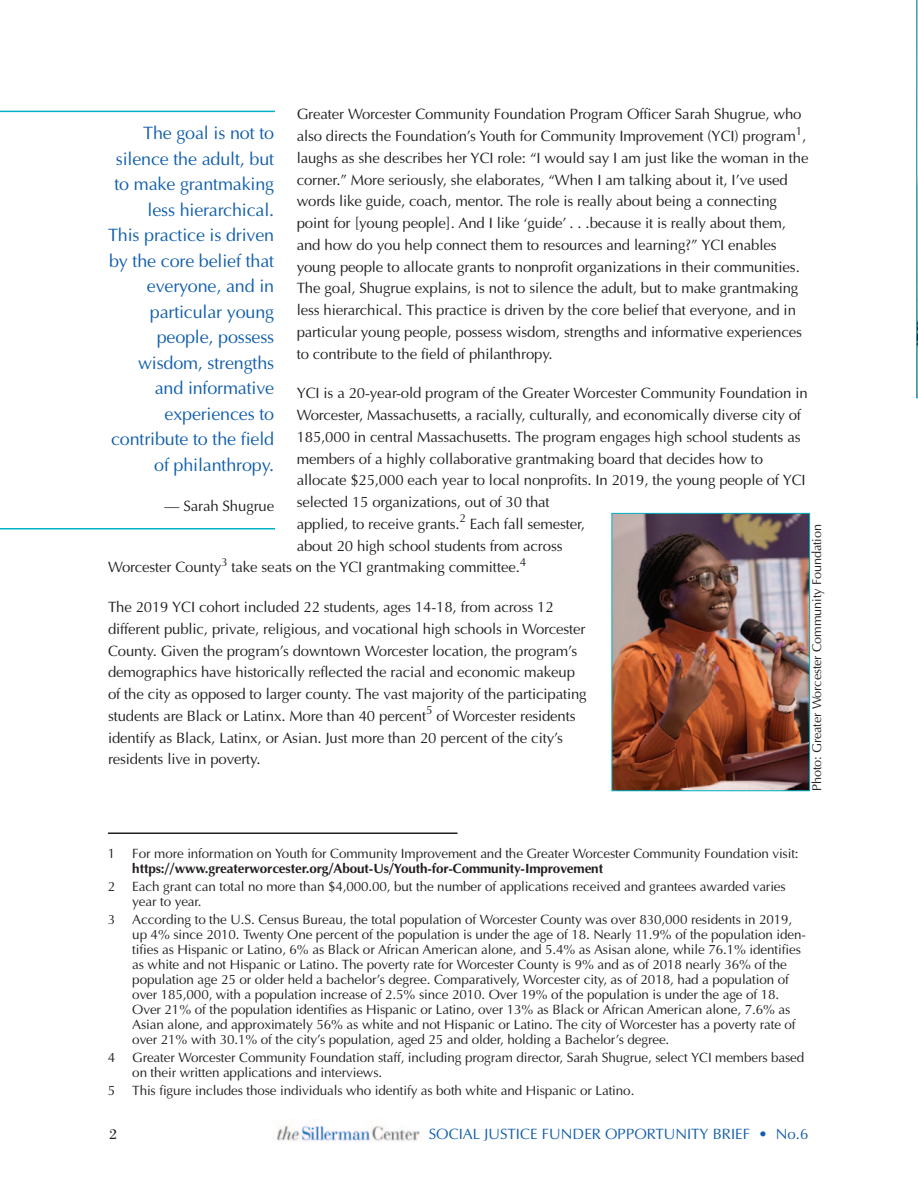
<style>
.page{position:relative;width:918px;height:1188px;background:#fff}
.page>*{position:absolute;margin:0;border:0;box-sizing:border-box;transform-origin:0 0}
.t1{font:18px/25.5px "Optima";letter-spacing:-.01em;color:#115eac;text-align:right}
.t2{font:15px/21.8px "Optima";letter-spacing:-.01em;color:#231f20}
.t3{font:15px "Optima";color:#115eac}
.t4{font:15px "Bodoni";color:#231f20}
.t5{font:13.5px/15px "Optima";letter-spacing:-.01em;color:#231f20}
.t6{font:12.75px "Optima";letter-spacing:-.01em;color:#231f20}
.s1{font-weight:700}
</style>
<div class="page">
<img style="left:276px;top:1125px;width:144px;height:16px">
<hr style="left:0;top:111px;width:275px;height:1px;background:#00b2c5">
<hr style="left:0;top:528px;width:275px;height:2px;background:#00b2c5">
<hr style="left:108px;top:832px;width:349px;height:2px;background:#231f20">
<img style="left:613px;top:515px;width:195px;height:274px">
<div style="left:611px;top:513px;width:199px;height:278px;border:1px solid #00b2c5"></div>
<svg style="left:916px;top:0;width:2px;height:398px"></svg>
<p class="t2" style="left:297px;top:105px;width:513px">Greater Worcester Community Foundation Program Officer Sarah Shugrue, who also directs the Foundation’s Youth for Community Improvement (YCI) program<sup>1</sup>, laughs as she describes her YCI role: “I would say I am just like the woman in the corner.” More seriously, she elaborates, “When I am talking about it, I’ve used words like guide, coach, mentor. The role is really about being a connecting point for [young people]. And I like ‘guide’ . . .because it is really about them, and how do you help connect them to resources and learning?” YCI enables young people to allocate grants to nonprofit organizations in their communities.<br>The goal, Shugrue explains, is not to silence the adult, but to make grantmaking less hierarchical. This practice is driven by the core belief that everyone, and in particular young people, possess wisdom, strengths and informative experiences to contribute to the field of philanthropy.</p>
<p class="t2" style="left:297px;top:384px;width:513px">YCI is a 20-year-old program of the Greater Worcester Community Foundation in</p>
<p class="t2" style="left:297px;top:406px;width:506px">Worcester, Massachusetts, a racially, culturally, and economically diverse city of</p>
<p class="t2" style="left:297px;top:427px;width:505px">185,000 in central Massachusetts. The program engages high school students as</p>
<p class="t2" style="left:297px;top:449px;width:468px">members of a highly collaborative grantmaking board that decides how to</p>
<p class="t2" style="left:297px;top:471px;width:510px">allocate $25,000 each year to local nonprofits. In 2019, the young people of YCI</p>
<p class="t2" style="left:297px;top:493px;width:255px">selected 15 organizations, out of 30 that</p>
<p class="t2" style="left:297px;top:514px;width:290px">applied, to receive grants.<sup>2</sup> Each fall semester,</p>
<p class="t2" style="left:297px;top:536px;width:267px">about 20 high school students from across</p>
<p class="t2" style="left:108px;top:558px;width:420px">Worcester County<sup>3</sup> take seats on the YCI grantmaking committee.<sup>4</sup></p>
<p class="t2" style="left:108px;top:598px;width:480px">The 2019 YCI cohort included 22 students, ages 14-18, from across 12 different public, private, religious, and vocational high schools in Worcester County. Given the program’s downtown Worcester location, the program’s demographics have historically reflected the racial and economic makeup of the city as opposed to larger county. The vast majority of the participating students are Black or Latinx. More than 40 percent<sup>5</sup> of Worcester residents identify as Black, Latinx, or Asian. Just more than 20 percent of the city’s residents live in poverty.</p>
<p class="t1" style="left:108px;top:122px;width:168px">The goal is not to silence the adult, but to make grantmaking less hierarchical.<br>This practice is driven by the core belief that everyone, and in particular young people, possess wisdom, strengths and informative experiences to contribute to the field of philanthropy.</p>
<p class="t2" style="left:165px;top:496px;width:111px">— Sarah Shugrue</p>
<p class="t6" style="left:812px;top:791px;width:268px;rotate:-90deg">Photo: Greater Worcester Community Foundation</p>
<p class="t5" style="left:132px;top:847px;width:668px;text-indent:-24px">1 For more information on Youth for Community Improvement and the Greater Worcester Community Foundation visit: <span class="s1">https://www.greaterworcester.org/About-Us/Youth-for-Community-Improvement</span></p>
<p class="t5" style="left:132px;top:880px;width:655px;text-indent:-24px">2 Each grant can total no more than $4,000.00, but the number of applications received and grantees awarded varies year to year.</p>
<p class="t5" style="left:132px;top:913px;width:675px;text-indent:-24px">3 According to the U.S. Census Bureau, the total population of Worcester County was over 830,000 residents in 2019, up 4% since 2010. Twenty One percent of the population is under the age of 18. Nearly 11.9% of the population iden&shy;tifies as Hispanic or Latino, 6% as Black or African American alone, and 5.4% as Asisan alone, while 76.1% identifies as white and not Hispanic or Latino. The poverty rate for Worcester County is 9% and as of 2018 nearly 36% of the population age 25 or older held a bachelor’s degree. Comparatively, Worcester city, as of 2018, had a population of over 185,000, with a population increase of 2.5% since 2010. Over 19% of the population is under the age of 18.<br>Over 21% of the population identifies as Hispanic or Latino, over 13% as Black or African American alone, 7.6% as Asian alone, and approximately 56% as white and not Hispanic or Latino. The city of Worcester has a poverty rate of over 21% with 30.1% of the city’s population, aged 25 and older, holding a Bachelor’s degree.</p>
<p class="t5" style="left:132px;top:1051px;width:674px;text-indent:-24px">4 Greater Worcester Community Foundation staff, including program director, Sarah Shugrue, select YCI members based on their written applications and interviews.</p>
<p class="t5" style="left:108px;top:1084px;width:528px">5 This figure includes those individuals who identify as both white and Hispanic or Latino.</p>
<p class="t4" style="left:110px;top:1128px;width:9px">2</p>
<p class="t3" style="left:429px;top:1128px;width:381px">SOCIAL JUSTICE FUNDER OPPORTUNITY BRIEF • No.6</p>
</div>
